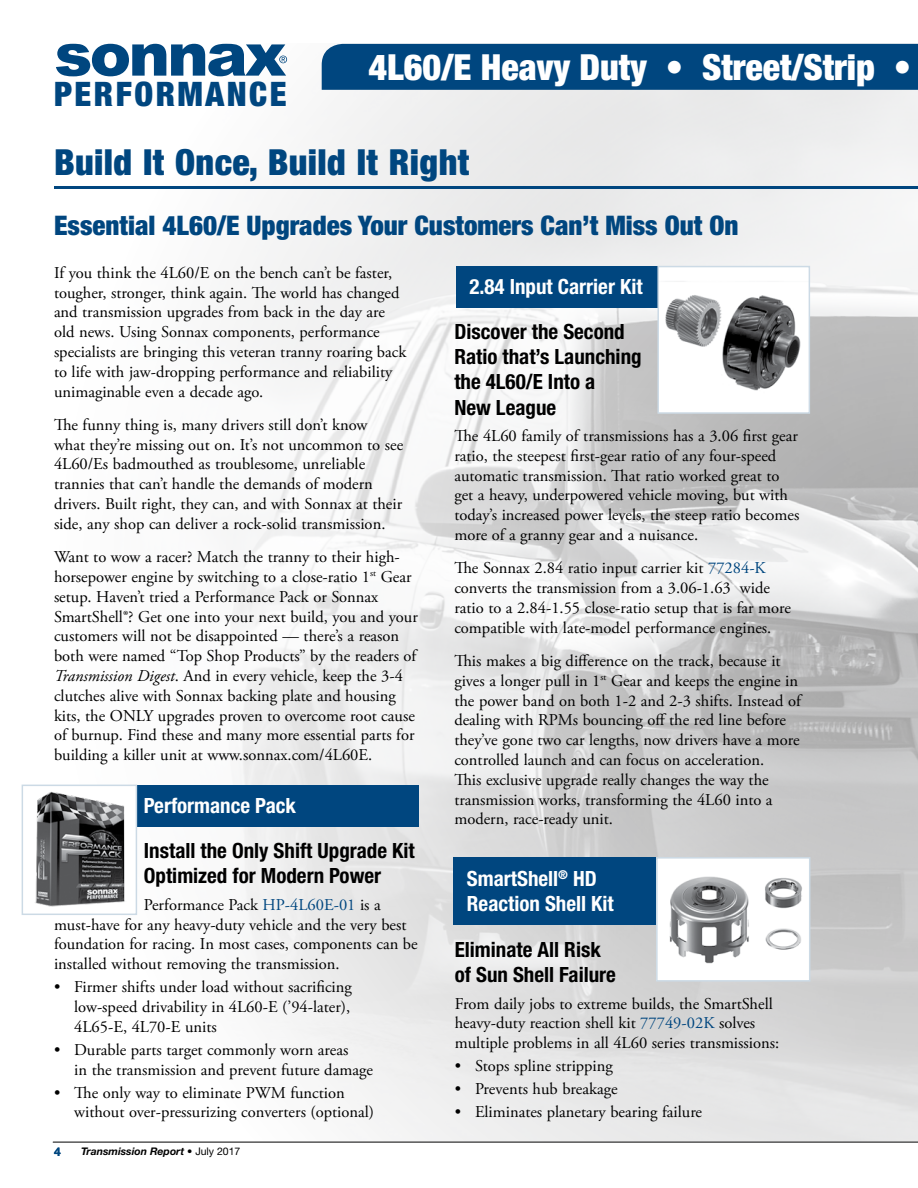
<style>
.page{position:relative;width:918px;height:1188px;background:#fff}
.page>*{position:absolute;margin:0;border:0;box-sizing:border-box;transform-origin:0 0}
.t1{font:900 condensed 36px "Helvetica Neue LT Std";color:#fff}
.t2{font:900 condensed 36px "Helvetica Neue LT Std";letter-spacing:.01em;color:#00467f}
.t3{font:900 condensed 33.75px "Helvetica Neue LT Std";letter-spacing:.075em;color:#00467f}
.t4{font:900 condensed 27px "Helvetica Neue LT Std";color:#00467f}
.t5{font:700 condensed 21px/25.2px "Helvetica Neue LT Std";color:#000}
.t6{font:700 condensed 21px/25.2px "Helvetica Neue LT Std";color:#fff}
.t7{font:16.5px/19.8px "Adobe Garamond Pro";color:#000}
.t8{font:700 12px "Helvetica Neue LT Std";color:#00467f}
.t9{font:italic 700 10.5px "Helvetica Neue LT Std";color:#000}
.s1{font-style:italic}
.s2{color:#00467f}
.s3{font-weight:400;font-style:normal}
</style>
<div class="page">
<hr style="left:53px;top:1142px;width:865px;height:1px;background:#000">
<img style="left:54px;top:59px;width:864px;height:1083px">
<hr style="left:54px;top:186px;width:864px;height:3px;background:#00467f">
<div style="left:456px;top:266px;width:201px;height:42px;background:#00467f"></div>
<div style="left:453px;top:857px;width:203px;height:67px;background:#00467f"></div>
<div style="left:54px;top:785px;width:364px;height:42px;background:#00467f"></div>
<img style="left:659px;top:860px;width:148px;height:119px">
<div style="left:656px;top:857px;width:154px;height:125px;border:2px solid #ccdae5"></div>
<div style="left:658px;top:267px;width:151px;height:146px;background:#fff"></div>
<img style="left:665px;top:281px;width:136px;height:110px">
<div style="left:657px;top:266px;width:153px;height:148px;border:2px solid #ccdae5"></div>
<div style="left:22px;top:785px;width:114px;height:129px;background:#fff"></div>
<img style="left:35px;top:791px;width:90px;height:116px">
<div style="left:22px;top:785px;width:115px;height:130px;border:2px solid #ccdae5"></div>
<svg style="left:56px;top:44px;width:231px;height:32px"></svg>
<div style="left:322px;top:44px;width:596px;height:46px;background:#00467f"></div>
<h2 class="t3" style="left:54px;top:73px;width:234px">PERFORMANCE</h2>
<h1 class="t1" style="left:369px;top:45px;width:545px">4L60/E Heavy Duty • Street/Strip •</h1>
<h1 class="t2" style="left:54px;top:140px;width:417px">Build It Once, Build It Right</h1>
<h3 class="t4" style="left:54px;top:208px;width:686px">Essential 4L60/E Upgrades Your Customers Can’t Miss Out On</h3>
<p class="t7" style="left:54px;top:263px;width:354px">If you think the 4L60/E on the bench can’t be faster, tougher, stronger, think again. The world has changed and transmission upgrades from back in the day are old news. Using Sonnax components, performance specialists are bringing this veteran tranny roaring back to life with jaw-dropping performance and reliability unimaginable even a decade ago.</p>
<p class="t7" style="left:54px;top:415px;width:351px">The funny thing is, many drivers still don’t know<br>what they’re missing out on. It’s not uncommon to see 4L60/Es badmouthed as troublesome, unreliable trannies that can’t handle the demands of modern drivers. Built right, they can, and with Sonnax at their side, any shop can deliver a rock-solid transmission.</p>
<p class="t7" style="left:54px;top:548px;width:365px">Want to wow a racer? Match the tranny to their high&shy;horsepower engine by switching to a close-ratio 1<sup>st</sup> Gear setup. Haven’t tried a Performance Pack or Sonnax SmartShell®? Get one into your next build, you and your customers will not be disappointed — there’s a reason both were named “Top Shop Products” by the readers of <span class="s1">Transmission Digest</span>. And in every vehicle, keep the 3-4 clutches alive with Sonnax backing plate and housing kits, the ONLY upgrades proven to overcome root cause of burnup. Find these and many more essential parts for building a killer unit at www.sonnax.com/4L60E.</p>
<p class="t6" style="left:469px;top:274px;width:175px">2.84 Input Carrier Kit</p>
<p class="t5" style="left:454px;top:319px;width:189px">Discover the Second<br>Ratio that’s Launching the 4L60/E Into a<br>New League</p>
<p class="t7" style="left:454px;top:427px;width:347px">The 4L60 family of transmissions has a 3.06 first gear ratio, the steepest first-gear ratio of any four-speed automatic transmission. That ratio worked great to get a heavy, underpowered vehicle moving, but with today’s increased power levels, the steep ratio becomes more of a granny gear and a nuisance.</p>
<p class="t7" style="left:454px;top:559px;width:338px">The Sonnax 2.84 ratio input carrier kit <span class="s2">77284-K </span>converts the transmission from a 3.06-1.63 wide ratio to a 2.84-1.55 close-ratio setup that is far more compatible with late-model performance engines.</p>
<p class="t7" style="left:454px;top:652px;width:348px">This makes a big difference on the track, because it gives a longer pull in 1<sup>st</sup> Gear and keeps the engine in the power band on both 1-2 and 2-3 shifts. Instead of dealing with RPMs bouncing off the red line before they’ve gone two car lengths, now drivers have a more controlled launch and can focus on acceleration.<br>This exclusive upgrade really changes the way the transmission works, transforming the 4L60 into a modern, race-ready unit.</p>
<p class="t6" style="left:144px;top:793px;width:154px">Performance Pack</p>
<p class="t5" style="left:144px;top:838px;width:272px">Install the Only Shift Upgrade Kit<br>Optimized for Modern Power</p>
<p class="t7" style="left:54px;top:895px;width:365px;text-indent:90px">Performance Pack <span class="s2">HP-4L60E-01</span> is a must-have for any heavy-duty vehicle and the very best foundation for racing. In most cases, components can be installed without removing the transmission.</p>
<p class="t7" style="left:74px;top:978px;width:279px;text-align:justify;text-indent:-20px">• Firmer shifts under load without sacrificing low-speed drivability in 4L60-E (’94-later), 4L65-E, 4L70-E units</p>
<p class="t7" style="left:74px;top:1040px;width:300px;text-indent:-20px">• Durable parts target commonly worn areas<br>in the transmission and prevent future damage</p>
<p class="t7" style="left:74px;top:1083px;width:301px;text-indent:-20px">• The only way to eliminate PWM function without over-pressurizing converters (optional)</p>
<p class="t8" style="left:54px;top:1144px;width:8px">4</p>
<p class="t9" style="left:81px;top:1145px;width:161px">Transmission Report <span class="s3">• July 2017</span></p>
<p class="t6" style="left:467px;top:865px;width:148px">SmartShell<sup>®</sup> HD<br>Reaction Shell Kit</p>
<p class="t5" style="left:455px;top:937px;width:163px">Eliminate All Risk of Sun Shell Failure</p>
<p class="t7" style="left:455px;top:994px;width:326px">From daily jobs to extreme builds, the SmartShell heavy-duty reaction shell kit <span class="s2">77749-02K</span> solves multiple problems in all 4L60 series transmissions:</p>
<p class="t7" style="left:455px;top:1057px;width:160px">• Stops spline stripping</p>
<p class="t7" style="left:455px;top:1080px;width:164px">• Prevents hub breakage</p>
<p class="t7" style="left:455px;top:1103px;width:249px">• Eliminates planetary bearing failure</p>
</div>
